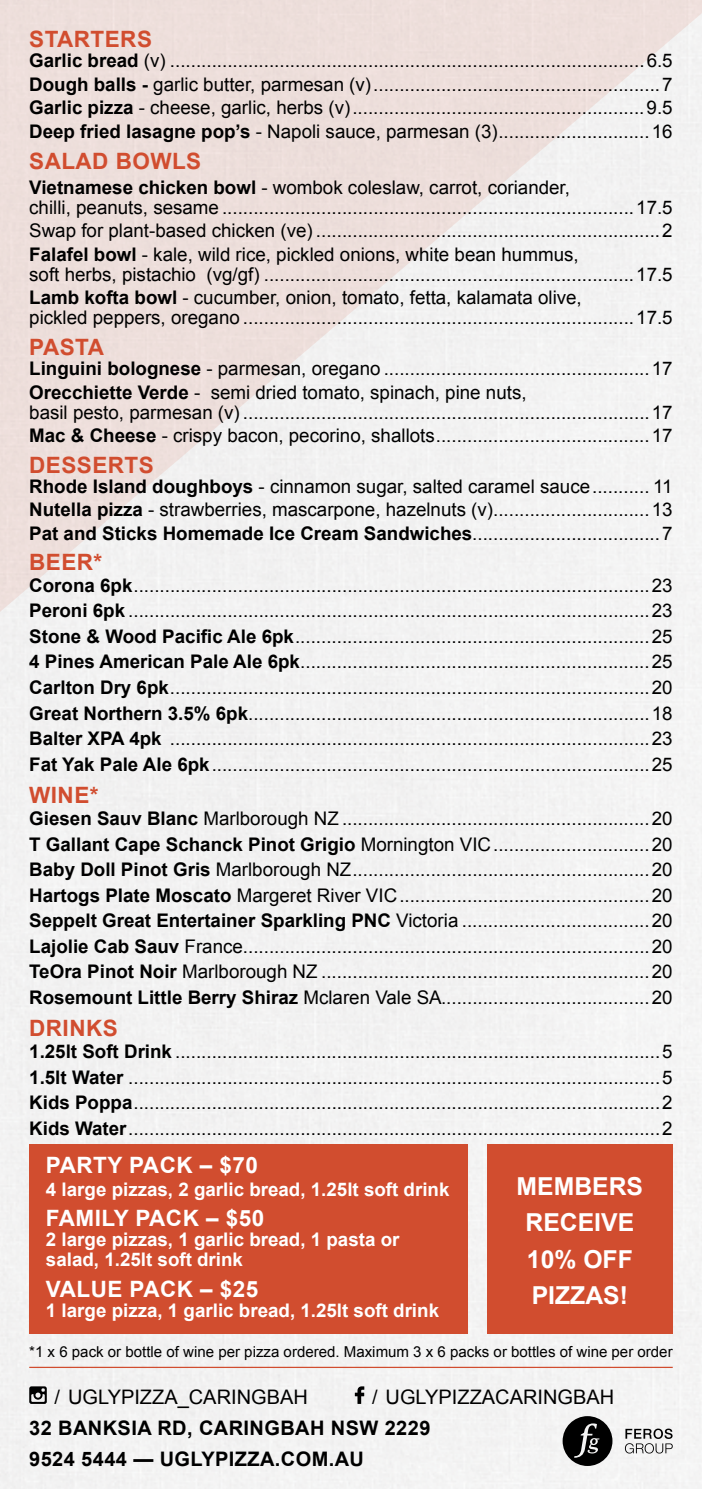
<style>
.page{position:relative;width:702px;height:1489px;background:#fff}
.page>*{position:absolute;margin:0;border:0;box-sizing:border-box;transform-origin:0 0}
.t1{font:700 24.75px/36.5px "Arial";color:#fff;text-align:center}
.t2{font:700 22.5px "Arial";letter-spacing:.02em;color:#d14d2f}
.t3{font:700 22.5px "Arial";letter-spacing:.02em;color:#fff}
.t4{font:700 20px/31px "Arial";letter-spacing:.02em;color:#000}
.t5{font:20px "Arial";color:#000}
.t6{font:18.75px/25.5px "Arial";color:#000;text-align:justify}
.t7{font:700 18.75px/20px "Arial";color:#fff}
.t8{font:15px "Arial";color:#000}
.s1{font-weight:700}
</style>
<div class="page">
<div style="left:0;top:630px;width:702px;height:858px;background:#f3f2f2"></div>
<svg style="left:0;top:0;width:702px;height:630px;fill:#f0eded"></svg>
<div style="left:487px;top:1144px;width:185px;height:189px;background:#d14d2f"></div>
<div style="left:29px;top:1144px;width:439px;height:189px;background:#d14d2f"></div>
<svg style="left:625px;top:1428px;width:47px;height:25px"></svg>
<svg style="left:562px;top:1415px;width:50px;height:50px"></svg>
<svg style="left:29px;top:1386px;width:18px;height:17px"></svg>
<svg style="left:355px;top:1386px;width:9px;height:17px"></svg>
<hr style="left:29px;top:1366px;width:643px;height:1px;background:#d14d2f">
<p class="t2" style="left:29px;top:24px;width:124px">STARTERS</p>
<p class="t6" style="left:29px;top:49px;width:645px;line-height:23.5px"><span class="s1">Garlic bread</span> (v) ...........................................................................................6.5<br><span class="s1">Dough balls -</span> garlic butter, parmesan (v).......................................................7<br><span class="s1">Garlic pizza</span> - cheese, garlic, herbs (v)........................................................9.5<br><span class="s1">Deep fried lasagne pop’s</span> - Napoli sauce, parmesan (3).............................16</p>
<p class="t2" style="left:29px;top:146px;width:173px">SALAD BOWLS</p>
<p class="t6" style="left:29px;top:177px;width:645px;line-height:20px"><span class="s1">Vietnamese chicken bowl</span> - wombok coleslaw, carrot, coriander,<br>chilli, peanuts, sesame ...............................................................................17.5</p>
<p class="t6" style="left:29px;top:219px;width:645px;line-height:23.5px">Swap for plant-based chicken (ve) ..................................................................2<br><span class="s1">Falafel bowl</span> - kale, wild rice, pickled onions, white bean hummus,</p>
<p class="t6" style="left:29px;top:262px;width:645px;line-height:23.5px">soft herbs, pistachio (vg/gf) .......................................................................17.5<br><span class="s1">Lamb kofta bowl</span> - cucumber, onion, tomato, fetta, kalamata olive,</p>
<p class="t6" style="left:29px;top:305px;width:645px">pickled peppers, oregano ...........................................................................17.5</p>
<p class="t2" style="left:29px;top:332px;width:76px">PASTA</p>
<p class="t6" style="left:29px;top:357px;width:645px;line-height:23.5px"><span class="s1">Linguini bolognese</span> - parmesan, oregano ...................................................17<br><span class="s1">Orecchiette Verde</span> - semi dried tomato, spinach, pine nuts,</p>
<p class="t6" style="left:29px;top:400px;width:645px;line-height:23.5px">basil pesto, parmesan (v) ..............................................................................17<br><span class="s1">Mac &amp; Cheese</span> - crispy bacon, pecorino, shallots.........................................17</p>
<p class="t2" style="left:29px;top:450px;width:126px">DESSERTS</p>
<p class="t6" style="left:29px;top:474px;width:645px;line-height:23.5px"><span class="s1">Rhode Island doughboys</span> - cinnamon sugar, salted caramel sauce........... 11<br><span class="s1">Nutella pizza</span> - strawberries, mascarpone, hazelnuts (v)..............................13<br><span class="s1">Pat and Sticks Homemade Ice Cream Sandwiches</span>....................................7</p>
<p class="t2" style="left:29px;top:547px;width:75px">BEER*</p>
<p class="t6" style="left:29px;top:572px;width:645px"><span class="s1">Corona 6pk</span>...................................................................................................23<br><span class="s1">Peroni 6pk</span> ....................................................................................................23<br><span class="s1">Stone &amp; Wood Pacific Ale 6pk</span>....................................................................25<br><span class="s1">4 Pines American Pale Ale 6pk</span>...................................................................25<br><span class="s1">Carlton Dry 6pk</span>............................................................................................20<br><span class="s1">Great Northern 3.5% 6pk</span>.............................................................................18<br><span class="s1">Balter XPA 4pk</span> ............................................................................................23<br><span class="s1">Fat Yak Pale Ale 6pk</span>....................................................................................25</p>
<p class="t2" style="left:29px;top:780px;width:71px">WINE*</p>
<p class="t6" style="left:29px;top:806px;width:645px"><span class="s1">Giesen Sauv Blanc</span> Marlborough NZ ...........................................................20<br><span class="s1">T Gallant Cape Schanck Pinot Grigio</span> Mornington VIC..............................20<br><span class="s1">Baby Doll Pinot Gris</span> Marlborough NZ.........................................................20<br><span class="s1">Hartogs Plate Moscato</span> Margeret River VIC................................................20<br><span class="s1">Seppelt Great Entertainer Sparkling PNC</span> Victoria ....................................20<br><span class="s1">Lajolie Cab Sauv</span> France..............................................................................20<br><span class="s1">TeOra Pinot Noir</span> Marlborough NZ ...............................................................20<br><span class="s1">Rosemount Little Berry Shiraz</span> Mclaren Vale SA........................................20</p>
<p class="t2" style="left:29px;top:1013px;width:90px">DRINKS</p>
<p class="t6" style="left:29px;top:1039px;width:645px"><span class="s1">1.25lt Soft Drink</span> .............................................................................................5<br><span class="s1">1.5lt Water</span> ......................................................................................................5<br><span class="s1">Kids Poppa</span>.....................................................................................................2<br><span class="s1">Kids Water</span>......................................................................................................2</p>
<p class="t3" style="left:46px;top:1150px;width:213px">PARTY PACK – $70</p>
<p class="t7" style="left:46px;top:1179px;width:405px">4 large pizzas, 2 garlic bread, 1.25lt soft drink</p>
<p class="t3" style="left:46px;top:1203px;width:220px">FAMILY PACK – $50</p>
<p class="t7" style="left:46px;top:1230px;width:355px">2 large pizzas, 1 garlic bread, 1 pasta or salad, 1.25lt soft drink</p>
<p class="t3" style="left:46px;top:1273px;width:214px">VALUE PACK – $25</p>
<p class="t7" style="left:46px;top:1300px;width:394px">1 large pizza, 1 garlic bread, 1.25lt soft drink</p>
<h1 class="t1" style="left:516px;top:1168px;width:128px">MEMBERS<br>RECEIVE<br>10% OFF<br>PIZZAS!</h1>
<p class="t8" style="left:29px;top:1341px;width:645px">*1 x 6 pack or bottle of wine per pizza ordered. Maximum 3 x 6 packs or bottles of wine per order</p>
<p class="t5" style="left:55px;top:1383px;width:255px">/ UGLYPIZZA_CARINGBAH</p>
<p class="t5" style="left:372px;top:1383px;width:243px">/ UGLYPIZZACARINGBAH</p>
<p class="t4" style="left:29px;top:1412px;width:402px">32 BANKSIA RD, CARINGBAH NSW 2229<br>9524 5444 — UGLYPIZZA.COM.AU</p>
</div>
